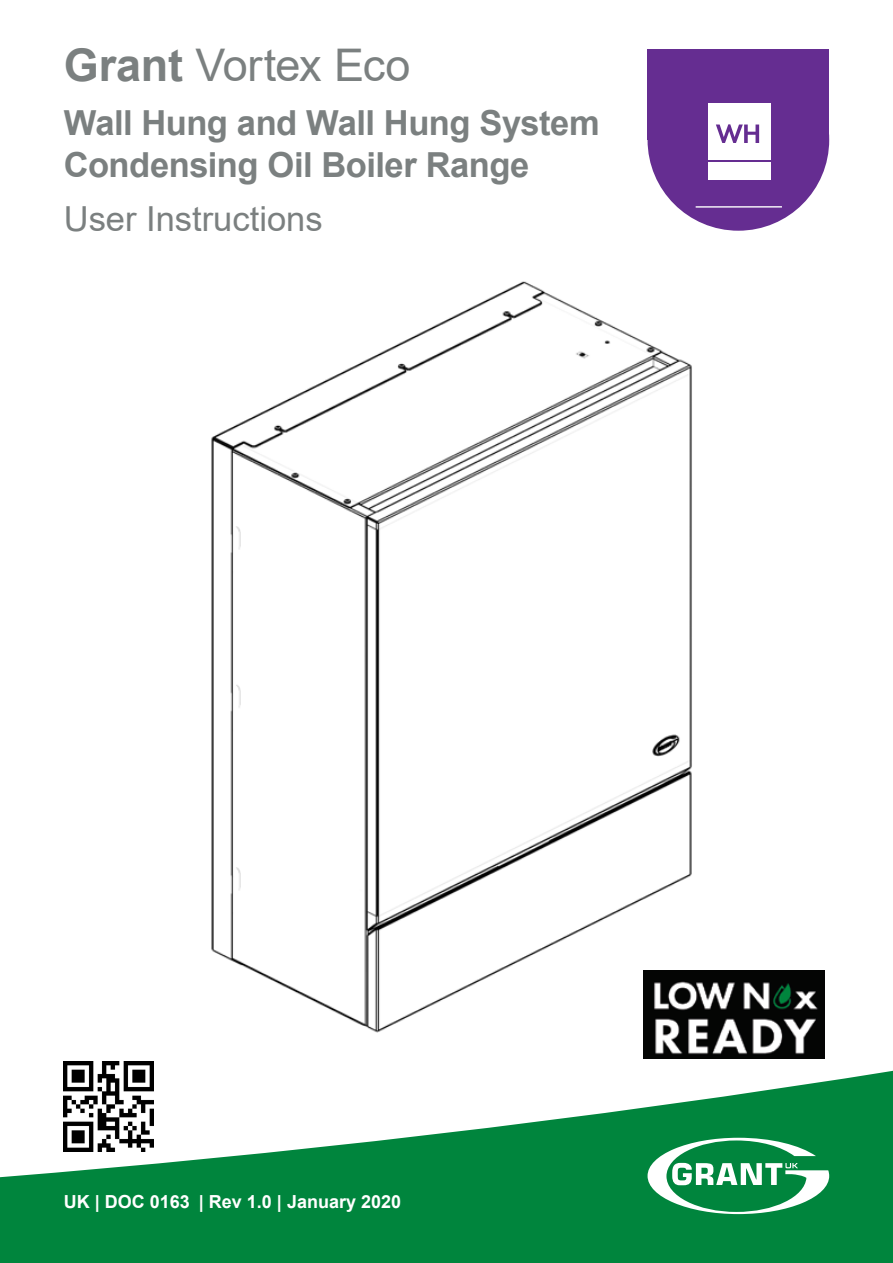
<style>
.page{position:relative;width:893px;height:1263px;background:#fff}
.page>*{position:absolute;margin:0;border:0;box-sizing:border-box;transform-origin:0 0}
.t1{font:45px "Arial";letter-spacing:-.02em;color:#7b8080}
.t2{font:700 34.5px "Arial";letter-spacing:-.015em;color:#7b8080}
.Line_four__regular{font:34.5px "Arial";color:#7b8080}
.t3{font:700 18px "Arial";color:#fff}
.s1{font-weight:700}
</style>
<div class="page">
<svg style="left:0;top:1069px;width:893px;height:194px;fill:#00853d"></svg>
<svg style="left:647px;top:1138px;width:182px;height:76px"></svg>
<img style="left:211px;top:281px;width:614px;height:755px">
<div style="left:648px;top:49px;width:181px;height:91px;background:#652d91"></div>
<div style="left:648px;top:49px;width:181px;height:182px;background:#652d91;border-radius:50%"></div>
<div style="left:708px;top:103px;width:62px;height:56px;background:#fff"></div>
<div style="left:708px;top:162px;width:62px;height:17px;background:#fff"></div>
<svg style="left:716px;top:124px;width:43px;height:19px"></svg>
<hr style="left:696px;top:206px;width:86px;height:2px;background:#fff">
<img style="left:644px;top:970px;width:180px;height:88px">
<img style="left:64px;top:1061px;width:90px;height:90px">
<p class="t1" style="left:64px;top:34px;width:348px"><span class="s1">Grant</span> Vortex Eco</p>
<p class="t2" style="left:64px;top:99px;width:537px">Wall Hung and Wall Hung System</p>
<p class="t2" style="left:64px;top:140px;width:467px">Condensing Oil Boiler Range</p>
<p class="Line_four__regular" style="left:64px;top:195px;width:260px">User Instructions</p>
<p class="t3" style="left:64px;top:1189px;width:339px">UK | DOC 0163 | Rev 1.0 | January 2020</p>
</div>
